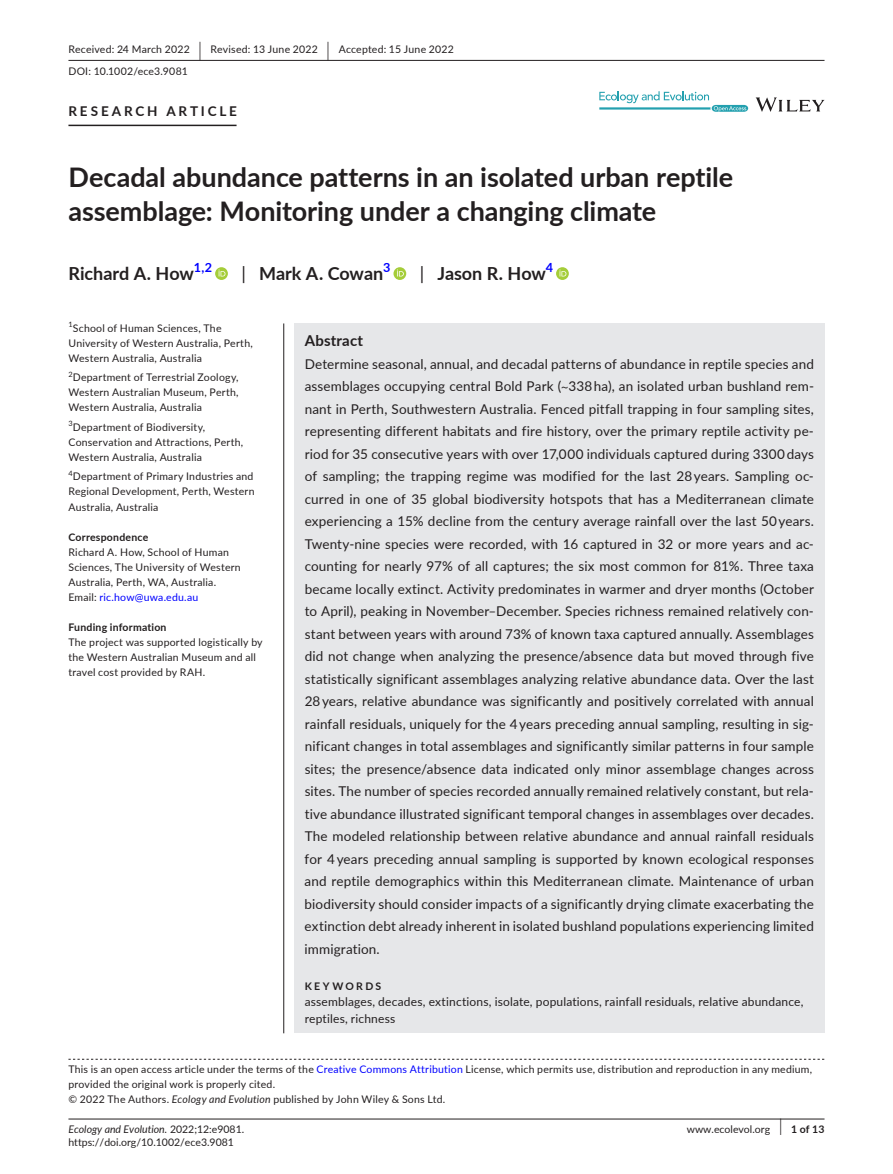
<style>
.page{position:relative;width:893px;height:1174px;background:#fff}
.page>*{position:absolute;margin:0;border:0;box-sizing:border-box;transform-origin:0 0}
.t1{font:700 27px/34.5px "Lato";letter-spacing:-.005em;color:#231f20}
.t2{font:700 18px "Lato";color:#231f20}
.t3{font:700 15px "Lato";letter-spacing:.015em;color:#231f20}
.t4{font:13.5px/22.5px "Lato";letter-spacing:.01em;color:#231f20;text-align:justify}
.t5{font:700 13.5px "Lato";letter-spacing:.21em;color:#231f20}
.t6{font:700 12.6px "Lato";color:#00f}
.t7{font:12px/16.5px "Lato";letter-spacing:.015em;color:#231f20}
.t8{font:10.5px/15px "Lato";letter-spacing:.02em;color:#231f20}
.t9{font:10.5px "Lato";color:#231f20}
.t10{font:700 10.5px "Lato";letter-spacing:.02em;color:#231f20}
.t11{font:italic 10.5px "Lato";color:#231f20}
.t12{font:700 10.5px "Lato";letter-spacing:.22em;color:#231f20}
.t13{font:7.35px "Lato";color:#231f20}
.s1{font-size:19.65px}
.s2{font-weight:400}
.s3{color:#00f}
.s4{font-family:"STIX"}
.s5{font-style:italic}
.s6{font-style:normal}
.s7{font-weight:400;font-size:17.4px}
</style>
<div class="page">
<hr style="left:68px;top:1118px;width:756px;height:1px;background:#231f20">
<svg style="left:756px;top:97px;width:68px;height:15px"></svg>
<svg style="left:599px;top:91px;width:149px;height:21px"></svg>
<hr style="left:68px;top:60px;width:756px;height:1px;background:#231f20">
<hr style="left:68px;top:125px;width:169px;height:1px;background:#231f20">
<svg style="left:215px;top:267px;width:13px;height:13px"></svg>
<svg style="left:219px;top:269px;width:6px;height:7px"></svg>
<svg style="left:393px;top:267px;width:13px;height:13px"></svg>
<svg style="left:397px;top:269px;width:7px;height:7px"></svg>
<svg style="left:556px;top:267px;width:13px;height:13px"></svg>
<svg style="left:559px;top:269px;width:7px;height:7px"></svg>
<svg style="left:68px;top:1058px;width:756px;height:1px"></svg>
<div style="left:294px;top:323px;width:530px;height:710px;background:#e6e7e9"></div>
<hr style="left:283px;top:323px;width:1px;height:710px;background:#231f20">
<p class="t8" style="left:68px;top:38px;width:387px;line-height:21.8px">Received: 24 March 2022 <span class="s1">|</span> Revised: 13 June 2022 <span class="s1">|</span> Accepted: 15 June 2022<br>DOI: 10.1002/ece3.9081</p>
<p class="t5" style="left:68px;top:101px;width:170px">RESEARCH ARTICLE</p>
<h1 class="t1" style="left:68px;top:159px;width:666px">Decadal abundance patterns in an isolated urban reptile assemblage: Monitoring under a changing climate</h1>
<h2 class="t2" style="left:68px;top:260px;width:127px">Richard A. How</h2>
<p class="t6" style="left:194px;top:258px;width:20px">1,2</p>
<h2 class="t2" style="left:241px;top:260px;width:143px"><span class="s2">|</span> Mark A. Cowan</h2>
<p class="t6" style="left:383px;top:258px;width:9px">3</p>
<h2 class="t2" style="left:420px;top:260px;width:128px"><span class="s2">|</span> Jason R. How</h2>
<p class="t6" style="left:546px;top:258px;width:9px">4</p>
<p class="t13" style="left:68px;top:319px;width:6px">1</p>
<p class="t8" style="left:68px;top:320px;width:186px;text-indent:4px">School of Human Sciences, The<br>University of Western Australia, Perth,<br>Western Australia, Australia</p>
<p class="t13" style="left:68px;top:369px;width:6px">2</p>
<p class="t8" style="left:68px;top:370px;width:172px;text-align:justify;text-indent:4px">Department of Terrestrial Zoology, Western Australian Museum, Perth, Western Australia, Australia</p>
<p class="t8" style="left:68px;top:419px;width:176px"><sup>3</sup>Department of Biodiversity,<br>Conservation and Attractions, Perth,<br>Western Australia, Australia</p>
<p class="t8" style="left:68px;top:469px;width:188px;text-align:justify"><sup>4</sup>Department of Primary Industries and Regional Development, Perth, Western Australia, Australia</p>
<p class="t10" style="left:68px;top:529px;width:81px">Correspondence</p>
<p class="t8" style="left:68px;top:544px;width:174px">Richard A. How, School of Human<br>Sciences, The University of Western<br>Australia, Perth, WA, Australia.<br>Email: <span class="s3">ric.how@uwa.edu.au</span></p>
<p class="t10" style="left:68px;top:619px;width:100px">Funding information</p>
<p class="t8" style="left:68px;top:634px;width:196px">The project was supported logistically by the Western Australian Museum and all travel cost provided by RAH.</p>
<p class="t3" style="left:305px;top:329px;width:60px">Abstract</p>
<p class="t4" style="left:305px;top:352px;width:511px">Determine seasonal, annual, and decadal patterns of abundance in reptile species and assemblages occupying central Bold Park (<span class="s4">~</span>338 ha), an isolated urban bushland rem&shy;nant in Perth, Southwestern Australia. Fenced pitfall trapping in four sampling sites, representing different habitats and fire history, over the primary reptile activity pe&shy;riod for 35 consecutive years with over 17,000 individuals captured during 3300 days of sampling; the trapping regime was modified for the last 28 years. Sampling oc&shy;curred in one of 35 global biodiversity hotspots that has a Mediterranean climate experiencing a 15% decline from the century average rainfall over the last 50 years.<br>Twenty-nine species were recorded, with 16 captured in 32 or more years and ac&shy;counting for nearly 97% of all captures; the six most common for 81%. Three taxa became locally extinct. Activity predominates in warmer and dryer months (October to April), peaking in November–December. Species richness remained relatively con&shy;stant between years with around 73% of known taxa captured annually. Assemblages did not change when analyzing the presence/absence data but moved through five statistically significant assemblages analyzing relative abundance data. Over the last 28 years, relative abundance was significantly and positively correlated with annual rainfall residuals, uniquely for the 4 years preceding annual sampling, resulting in sig&shy;nificant changes in total assemblages and significantly similar patterns in four sample sites; the presence/absence data indicated only minor assemblage changes across sites. The number of species recorded annually remained relatively constant, but rela&shy;tive abundance illustrated significant temporal changes in assemblages over decades.<br>The modeled relationship between relative abundance and annual rainfall residuals for 4 years preceding annual sampling is supported by known ecological responses and reptile demographics within this Mediterranean climate. Maintenance of urban biodiversity should consider impacts of a significantly drying climate exacerbating the extinction debt already inherent in isolated bushland populations experiencing limited immigration.</p>
<p class="t12" style="left:305px;top:978px;width:78px">KEYWORDS</p>
<p class="t7" style="left:305px;top:993px;width:500px">assemblages, decades, extinctions, isolate, populations, rainfall residuals, relative abundance, reptiles, richness</p>
<p class="t8" style="left:68px;top:1061px;width:745px">This is an open access article under the terms of the <span class="s3">Creative Commons Attribution</span> License, which permits use, distribution and reproduction in any medium, provided the original work is properly cited.<br>© 2022 The Authors. <span class="s5">Ecology and Evolution</span> published by John Wiley &amp; Sons Ltd.</p>
<p class="t11" style="left:68px;top:1121px;width:177px">Ecology and Evolution. <span class="s6">2022;12:e9081.</span></p>
<p class="t10" style="left:779px;top:1121px;width:46px"><span class="s7">|</span> 1 of 13</p>
<p class="t9" style="left:68px;top:1135px;width:167px">https://doi.org/10.1002/ece3.9081</p>
<p class="t9" style="left:687px;top:1121px;width:85px">www.ecolevol.org</p>
</div>
